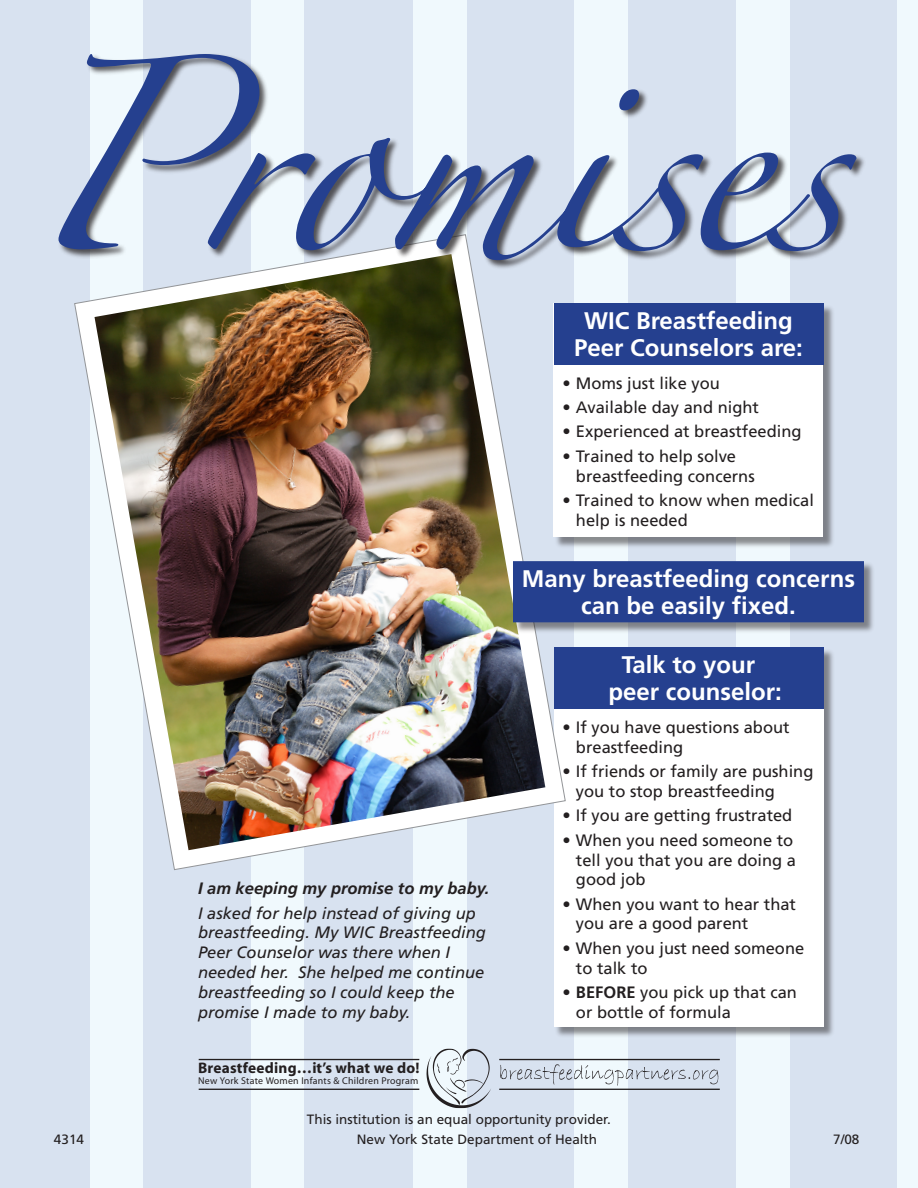
<style>
.page{position:relative;width:918px;height:1188px;background:#fff}
.page>*{position:absolute;margin:0;border:0;box-sizing:border-box;transform-origin:0 0}
.t1{font:700 24px/27px "Frutiger";color:#fff;text-align:center}
.t2{font:16.5px/19.8px "Frutiger";color:#231f20}
.t3{font:italic 16.5px/19.8px "Frutiger";color:#231f20}
.t4{font:italic 700 16.5px "Frutiger";color:#231f20}
.t5{font:700 15.3px "Myriad";letter-spacing:.015em;color:#231f20}
.t6{font:13.5px "Frutiger";color:#231f20}
.t7{font:9.9px "Myriad";letter-spacing:.025em;color:#231f20}
.s1{font-weight:700}
</style>
<div class="page">
<div style="left:90px;top:0;width:54px;height:1188px;background:#f0f9fd"></div>
<div style="left:0;top:0;width:90px;height:1188px;background:#d8e2f0"></div>
<div style="left:251px;top:0;width:54px;height:1188px;background:#f0f9fd"></div>
<div style="left:143px;top:0;width:108px;height:1188px;background:#d8e2f0"></div>
<div style="left:897px;top:0;width:21px;height:1188px;background:#f0f9fd"></div>
<div style="left:789px;top:0;width:108px;height:1188px;background:#d8e2f0"></div>
<div style="left:736px;top:0;width:54px;height:1188px;background:#f0f9fd"></div>
<div style="left:628px;top:0;width:108px;height:1188px;background:#d8e2f0"></div>
<div style="left:574px;top:0;width:54px;height:1188px;background:#f0f9fd"></div>
<div style="left:466px;top:0;width:108px;height:1188px;background:#d8e2f0"></div>
<div style="left:413px;top:0;width:54px;height:1188px;background:#f0f9fd"></div>
<div style="left:305px;top:0;width:108px;height:1188px;background:#d8e2f0"></div>
<div style="left:553px;top:303px;width:282px;height:246px;background:#231f20;opacity:.5"></div>
<div style="left:554px;top:303px;width:270px;height:234px;background:#fff"></div>
<div style="left:554px;top:303px;width:270px;height:61px;background:#25408f"></div>
<div style="left:553px;top:647px;width:282px;height:392px;background:#231f20;opacity:.5"></div>
<div style="left:554px;top:647px;width:270px;height:380px;background:#fff"></div>
<div style="left:554px;top:647px;width:270px;height:62px;background:#25408f"></div>
<svg style="left:74px;top:299px;width:492px;height:571px"></svg>
<img style="left:95px;top:270px;width:450px;height:580px">
<div style="left:513px;top:561px;width:363px;height:73px;background:#231f20;opacity:.5"></div>
<div style="left:513px;top:561px;width:351px;height:61px;background:#25408f"></div>
<div style="left:57px;top:53px;width:809px;height:217px;background:#231f20;opacity:.75"></div>
<svg style="left:58px;top:54px;width:798px;height:206px"></svg>
<svg style="left:500px;top:1064px;width:218px;height:22px"></svg>
<hr style="left:499px;top:1059px;width:221px;height:1px;background:#231f20">
<hr style="left:499px;top:1089px;width:221px;height:1px;background:#231f20">
<svg style="left:427px;top:1048px;width:64px;height:60px"></svg>
<hr style="left:199px;top:1059px;width:220px;height:1px;background:#231f20">
<hr style="left:199px;top:1089px;width:220px;height:1px;background:#231f20">
<p class="t4" style="left:198px;top:879px;width:293px">I am keeping my promise to my baby.</p>
<p class="t3" style="left:198px;top:903px;width:289px">I asked for help instead of giving up breastfeeding. My WIC Breastfeeding<br>Peer Counselor was there when I needed her. She helped me continue breastfeeding so I could keep the promise I made to my baby.</p>
<p class="t5" style="left:198px;top:1060px;width:223px">Breastfeeding…it’s what we do!</p>
<p class="t7" style="left:198px;top:1076px;width:222px">New York State Women Infants &amp; Children Program</p>
<h1 class="t1" style="left:574px;top:307px;width:230px">WIC Breastfeeding<br>Peer Counselors are:</h1>
<p class="t2" style="left:562px;top:373px;width:159px">• Moms just like you</p>
<p class="t2" style="left:562px;top:398px;width:198px">• Available day and night</p>
<p class="t2" style="left:562px;top:422px;width:241px">• Experienced at breastfeeding</p>
<p class="t2" style="left:576px;top:446px;width:180px;text-indent:-13px">• Trained to help solve breastfeeding concerns</p>
<p class="t2" style="left:576px;top:490px;width:240px;text-indent:-13px">• Trained to know when medical help is needed</p>
<h1 class="t1" style="left:522px;top:565px;width:335px">Many breastfeeding concerns can be easily fixed.</h1>
<h1 class="t1" style="left:609px;top:651px;width:175px">Talk to your peer counselor:</h1>
<p class="t2" style="left:576px;top:718px;width:215px;text-indent:-13px">• If you have questions about breastfeeding</p>
<p class="t2" style="left:576px;top:762px;width:239px;text-indent:-13px">• If friends or family are pushing you to stop breastfeeding</p>
<p class="t2" style="left:562px;top:806px;width:231px">• If you are getting frustrated</p>
<p class="t2" style="left:576px;top:830px;width:222px;text-indent:-13px">• When you need someone to tell you that you are doing a good job</p>
<p class="t2" style="left:576px;top:894px;width:222px;text-indent:-13px">• When you want to hear that you are a good parent</p>
<p class="t2" style="left:576px;top:938px;width:230px;text-indent:-13px">• When you just need someone to talk to</p>
<p class="t2" style="left:576px;top:982px;width:222px;text-indent:-13px">• <span class="s1">BEFORE</span> you pick up that can or bottle of formula</p>
<p class="t6" style="left:307px;top:1111px;width:306px">This institution is an equal opportunity provider.</p>
<p class="t6" style="left:54px;top:1132px;width:32px">4314</p>
<p class="t6" style="left:357px;top:1132px;width:242px">New York State Department of Health</p>
<p class="t6" style="left:833px;top:1132px;width:28px">7/08</p>
</div>
